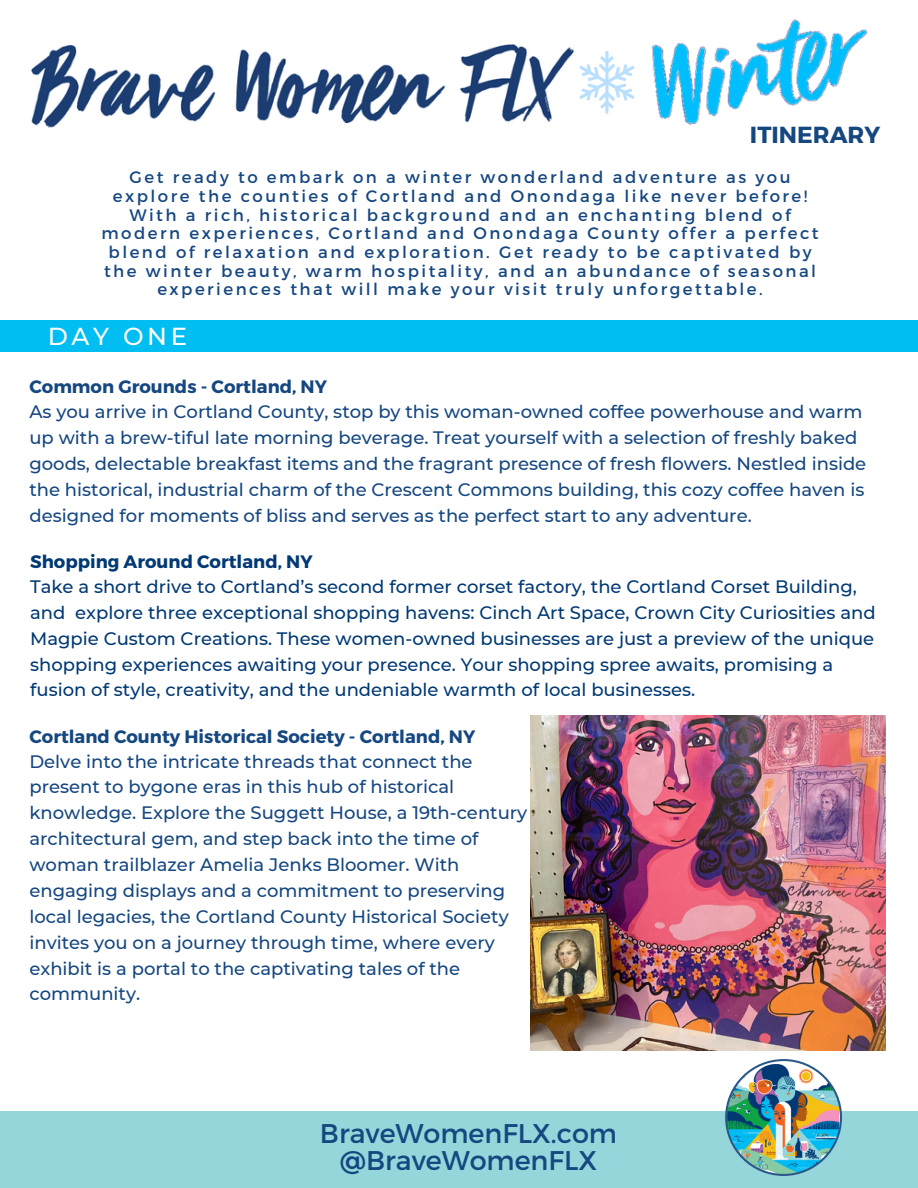
<style>
.page{position:relative;width:918px;height:1188px;background:#fff}
.page>*{position:absolute;margin:0;border:0;box-sizing:border-box;transform-origin:0 0}
.t1{font:27px "Montserrat";color:#154780}
.t2{font:500 24.45px "Montserrat";letter-spacing:.15em;color:#fefeff}
.t3{font:700 23.25px "Montserrat";color:#154780}
.t4{font:500 18px/25.8px "Montserrat";color:#154780}
.t5{font:500 18px/25.8px "Montserrat";color:#003974}
.t6{font:700 18px "Montserrat";color:#154780}
.t7{font:700 18px "Montserrat";color:#003974}
.t8{font:16.65px/18.6px "Montserrat";letter-spacing:.15em;color:#154780;text-align:center}
</style>
<div class="page">
<img style="left:531px;top:715px;width:354px;height:336px">
<div style="left:0;top:320px;width:918px;height:32px;background:#00bdf2"></div>
<div style="left:0;top:1111px;width:918px;height:77px;background:#94d6da"></div>
<svg style="left:725px;top:1059px;width:117px;height:117px"></svg>
<img style="left:727px;top:1061px;width:113px;height:113px;border-radius:50%">
<img style="left:32px;top:44px;width:542px;height:84px">
<img style="left:651px;top:19px;width:217px;height:106px">
<svg style="left:579px;top:51px;width:56px;height:63px"></svg>
<p class="t3" style="left:750px;top:120px;width:132px">ITINERARY</p>
<p class="t8" style="left:102px;top:167px;width:719px">Get ready to embark on a winter wonderland adventure as you explore the counties of Cortland and Onondaga like never before!<br>With a rich, historical background and an enchanting blend of modern experiences, Cortland and Onondaga County offer a perfect blend of relaxation and exploration. Get ready to be captivated by the winter beauty, warm hospitality, and an abundance of seasonal experiences that will make your visit truly unforgettable.</p>
<p class="t2" style="left:48px;top:321px;width:141px">DAY ONE</p>
<p class="t6" style="left:29px;top:375px;width:299px">Common Grounds - Cortland, NY</p>
<p class="t4" style="left:29px;top:399px;width:838px">As you arrive in Cortland County, stop by this woman-owned coffee powerhouse and warm up with a brew-tiful late morning beverage. Treat yourself with a selection of freshly baked goods, delectable breakfast items and the fragrant presence of fresh flowers. Nestled inside the historical, industrial charm of the Crescent Commons building, this cozy coffee haven is designed for moments of bliss and serves as the perfect start to any adventure.</p>
<p class="t7" style="left:30px;top:550px;width:284px">Shopping Around Cortland, NY</p>
<p class="t5" style="left:30px;top:574px;width:847px">Take a short drive to Cortland’s second former corset factory, the Cortland Corset Building, and explore three exceptional shopping havens: Cinch Art Space, Crown City Curiosities and Magpie Custom Creations. These women-owned businesses are just a preview of the unique shopping experiences awaiting your presence. Your shopping spree awaits, promising a fusion of style, creativity, and the undeniable warmth of local businesses.</p>
<p class="t6" style="left:29px;top:725px;width:447px">Cortland County Historical Society - Cortland, NY</p>
<p class="t4" style="left:29px;top:748px;width:499px">Delve into the intricate threads that connect the present to bygone eras in this hub of historical knowledge. Explore the Suggett House, a 19th-century architectural gem, and step back into the time of woman trailblazer Amelia Jenks Bloomer. With engaging displays and a commitment to preserving local legacies, the Cortland County Historical Society invites you on a journey through time, where every exhibit is a portal to the captivating tales of the community.</p>
<p class="t1" style="left:320px;top:1116px;width:299px">BraveWomenFLX.com</p>
<p class="t1" style="left:340px;top:1143px;width:259px">@BraveWomenFLX</p>
</div>
